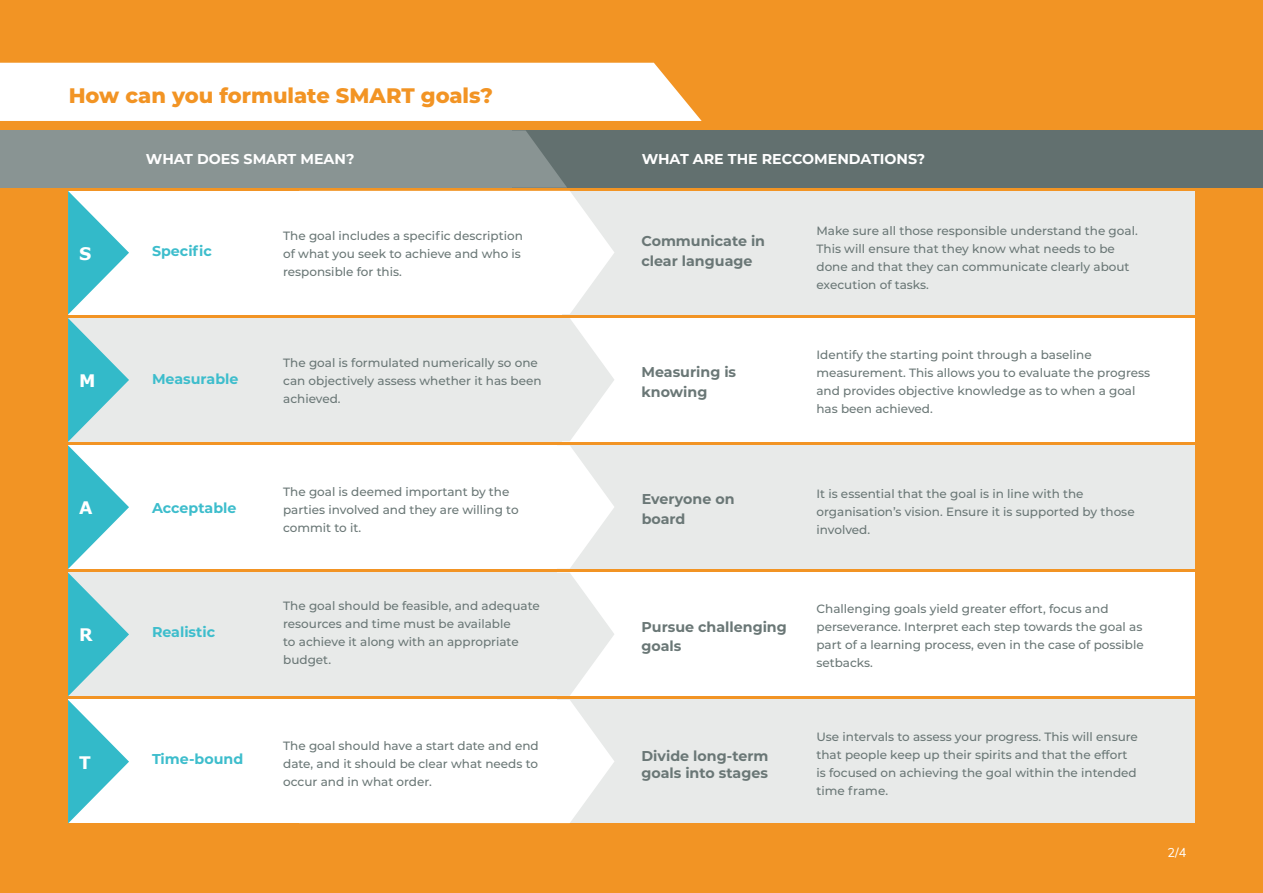
<style>
.page{position:relative;width:1263px;height:893px;background:#f29424}
.page>*{position:absolute;margin:0;border:0;box-sizing:border-box;transform-origin:0 0}
.t1{font:800 21px "Montserrat";color:#f29424}
.t2{font:700 17.25px "Verdana";color:#fff}
.t3{font:700 14.25px/19.5px "Montserrat";color:#6a7776}
.t4{font:700 14.25px "Montserrat";color:#3dbdcc}
.t5{font:700 14.25px "Montserrat";color:#fff}
.t6{font:12.75px "Nunito";color:#fff}
.t7{font:500 12px/18px "Montserrat";color:#6a7776}
</style>
<div class="page">
<div style="left:0;top:130px;width:570px;height:58px;background:#899493"></div>
<div style="left:512px;top:130px;width:751px;height:58px;background:#62706f"></div>
<div style="left:558px;top:318px;width:637px;height:123px;background:#fff"></div>
<div style="left:558px;top:191px;width:637px;height:123px;background:#e8eae9"></div>
<div style="left:68px;top:191px;width:493px;height:123px;background:#fff"></div>
<div style="left:68px;top:318px;width:493px;height:123px;background:#e8eae9"></div>
<div style="left:68px;top:445px;width:493px;height:124px;background:#fff"></div>
<div style="left:68px;top:573px;width:493px;height:123px;background:#e8eae9"></div>
<div style="left:68px;top:700px;width:493px;height:123px;background:#fff"></div>
<div style="left:558px;top:445px;width:637px;height:124px;background:#e8eae9"></div>
<div style="left:558px;top:572px;width:637px;height:124px;background:#fff"></div>
<div style="left:558px;top:700px;width:637px;height:123px;background:#e8eae9"></div>
<svg style="left:163px;top:130px;width:451px;height:693px"></svg>
<svg style="left:68px;top:191px;width:61px;height:632px"></svg>
<div style="left:0;top:63px;width:702px;height:58px;background:#fff"></div>
<h1 class="t1" style="left:69px;top:80px;width:426px">How can you formulate SMART goals?</h1>
<h2 class="t2" style="left:79px;top:241px;width:14px">S</h2>
<h2 class="t2" style="left:79px;top:368px;width:18px">M</h2>
<p class="t5" style="left:146px;top:149px;width:210px">WHAT DOES SMART MEAN?</p>
<p class="t5" style="left:642px;top:149px;width:285px">WHAT ARE THE RECCOMENDATIONS?</p>
<p class="t4" style="left:152px;top:241px;width:61px">Specific</p>
<p class="t4" style="left:152px;top:368px;width:88px">Measurable</p>
<p class="t7" style="left:283px;top:227px;width:241px">The goal includes a specific description of what you seek to achieve and who is responsible for this.</p>
<p class="t7" style="left:283px;top:353px;width:260px">The goal is formulated numerically so one can objectively assess whether it has been achieved.</p>
<p class="t3" style="left:641px;top:231px;width:125px">Communicate in clear language</p>
<p class="t3" style="left:641px;top:362px;width:96px">Measuring is knowing</p>
<p class="t7" style="left:816px;top:221px;width:323px">Make sure all those responsible understand the goal.<br>This will ensure that they know what needs to be done and that they can communicate clearly about execution of tasks.</p>
<p class="t7" style="left:816px;top:345px;width:335px">Identify the starting point through a baseline measurement. This allows you to evaluate the progress and provides objective knowledge as to when a goal has been achieved.</p>
<h2 class="t2" style="left:79px;top:495px;width:15px">A</h2>
<p class="t4" style="left:152px;top:498px;width:86px">Acceptable</p>
<p class="t7" style="left:283px;top:482px;width:237px">The goal is deemed important by the parties involved and they are willing to commit to it.</p>
<p class="t3" style="left:642px;top:489px;width:94px">Everyone on board</p>
<p class="t7" style="left:816px;top:484px;width:320px">It is essential that the goal is in line with the organisation’s vision. Ensure it is supported by those involved.</p>
<h2 class="t2" style="left:79px;top:623px;width:15px">R</h2>
<p class="t4" style="left:152px;top:622px;width:65px">Realistic</p>
<p class="t7" style="left:283px;top:597px;width:258px">The goal should be feasible, and adequate resources and time must be available<br>to achieve it along with an appropriate budget.</p>
<p class="t3" style="left:641px;top:616px;width:147px">Pursue challenging goals</p>
<p class="t7" style="left:816px;top:599px;width:329px">Challenging goals yield greater effort, focus and perseverance. Interpret each step towards the goal as part of a learning process, even in the case of possible setbacks.</p>
<h2 class="t2" style="left:79px;top:750px;width:13px">T</h2>
<p class="t4" style="left:152px;top:749px;width:93px">Time-bound</p>
<p class="t7" style="left:283px;top:736px;width:257px;text-align:justify">The goal should have a start date and end date, and it should be clear what needs to occur and in what order.</p>
<p class="t3" style="left:641px;top:746px;width:128px;line-height:17.2px">Divide long-term goals into stages</p>
<p class="t7" style="left:816px;top:727px;width:323px">Use intervals to assess your progress. This will ensure that people keep up their spirits and that the effort is focused on achieving the goal within the intended time frame.</p>
<p class="t6" style="left:1167px;top:843px;width:20px">2/4</p>
</div>
